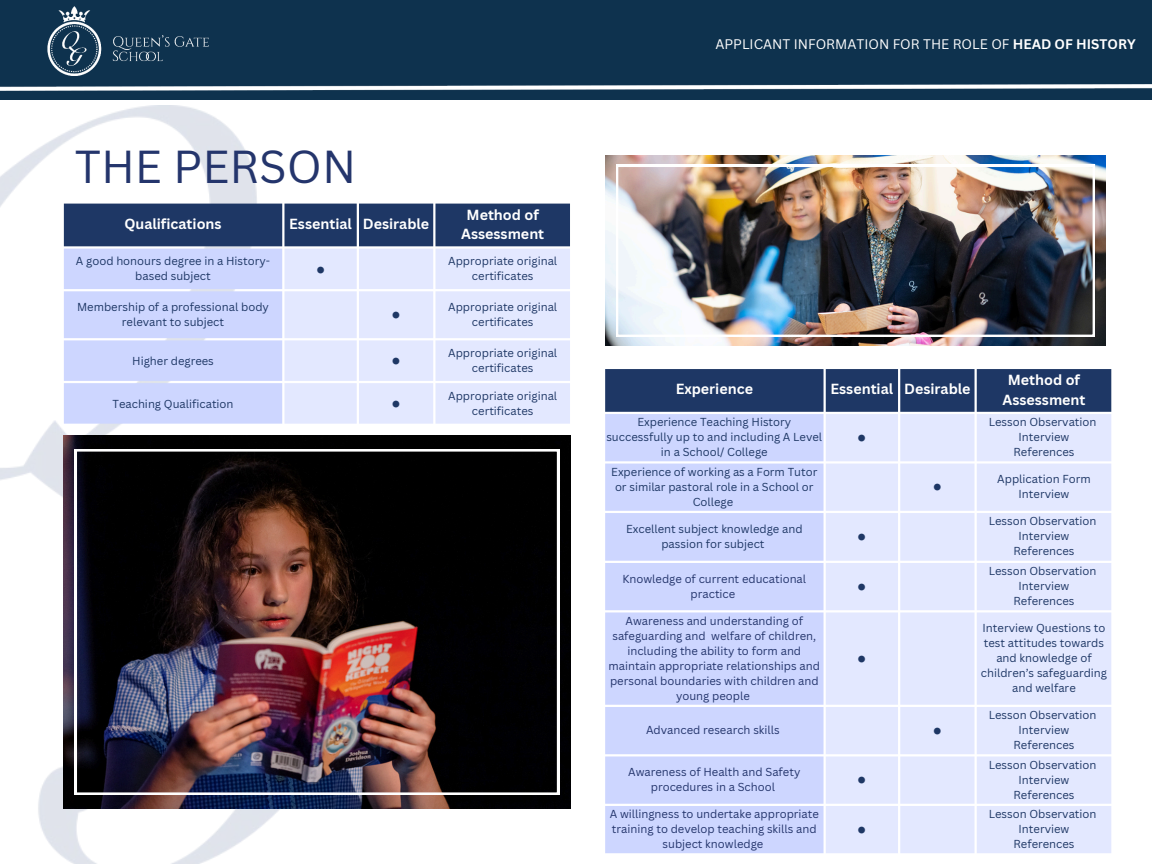
<style>
.page{position:relative;width:1152px;height:864px;background:#fff}
.page>*{position:absolute;margin:0;border:0;box-sizing:border-box;transform-origin:0 0}
.t1{font:45px "Canva Sans";color:#24356c}
.t2{font:25.5px "Canva Sans";color:#1e3765}
.t3{font:700 14.25px/19.6px "Canva Sans";color:#fff;text-align:center}
.t4{font:13.5px "Canva Sans";color:#fff}
.t5{font:11.25px/15px "Canva Sans";color:#1e3765;text-align:center}
.t6{font:11.25px/15px "Canva Sans";color:#24356c;text-align:center}
.s1{font-weight:700}
</style>
<div class="page">
<img style="left:0;top:106px;width:472px;height:758px">
<div style="left:0;top:0;width:1152px;height:100px;background:#0e324e"></div>
<img style="left:64px;top:436px;width:506px;height:372px">
<img style="left:605px;top:156px;width:501px;height:190px">
<div style="left:605px;top:369px;width:506px;height:43px;background:#1e3765"></div>
<div style="left:605px;top:414px;width:219px;height:439px;background:#cdd6ff"></div>
<div style="left:826px;top:414px;width:285px;height:439px;background:#e3e8ff"></div>
<img style="left:48px;top:7px;width:161px;height:69px">
<img style="left:75px;top:449px;width:484px;height:346px">
<img style="left:0;top:85px;width:1152px;height:5px">
<svg style="left:64px;top:204px;width:506px;height:220px;background:#92a1c9"></svg>
<svg style="left:284px;top:249px;width:286px;height:175px;background:#e4e9ff"></svg>
<img style="left:616px;top:165px;width:479px;height:172px">
<h1 class="t1" style="left:75px;top:140px;width:283px">THE PERSON</h1>
<p class="t3" style="left:124px;top:214px;width:99px">Qualifications</p>
<p class="t3" style="left:289px;top:214px;width:142px">Essential Desirable</p>
<p class="t3" style="left:461px;top:205px;width:85px">Method of<br>Assessment</p>
<p class="t5" style="left:76px;top:254px;width:196px">A good honours degree in a History&shy;based subject</p>
<h2 class="t2" style="left:316px;top:254px;width:11px">•</h2>
<p class="t5" style="left:448px;top:254px;width:111px">Appropriate original certificates</p>
<p class="t5" style="left:77px;top:299px;width:193px">Membership of a professional body relevant to subject</p>
<h2 class="t2" style="left:392px;top:300px;width:11px">•</h2>
<p class="t5" style="left:448px;top:299px;width:111px">Appropriate original certificates</p>
<p class="t5" style="left:132px;top:353px;width:83px">Higher degrees</p>
<h2 class="t2" style="left:392px;top:346px;width:11px">•</h2>
<p class="t5" style="left:448px;top:346px;width:111px">Appropriate original certificates</p>
<p class="t5" style="left:112px;top:396px;width:123px">Teaching Qualification</p>
<h2 class="t2" style="left:392px;top:389px;width:11px">•</h2>
<p class="t5" style="left:448px;top:388px;width:111px">Appropriate original certificates</p>
<p class="t4" style="left:715px;top:36px;width:422px">APPLICANT INFORMATION FOR THE ROLE OF <span class="s1">HEAD OF HISTORY</span></p>
<p class="t3" style="left:676px;top:380px;width:79px">Experience</p>
<p class="t3" style="left:830px;top:380px;width:142px">Essential Desirable</p>
<p class="t3" style="left:1002px;top:370px;width:85px">Method of<br>Assessment</p>
<p class="t5" style="left:606px;top:415px;width:217px">Experience Teaching History successfully up to and including A Level in a School/ College</p>
<p class="t5" style="left:989px;top:415px;width:109px">Lesson Observation<br>Interview<br>References</p>
<h2 class="t2" style="left:857px;top:423px;width:11px">•</h2>
<p class="t5" style="left:611px;top:464px;width:208px">Experience of working as a Form Tutor or similar pastoral role in a School or<br>College</p>
<p class="t5" style="left:626px;top:521px;width:178px">Excellent subject knowledge and passion for subject</p>
<h2 class="t2" style="left:857px;top:522px;width:11px">•</h2>
<p class="t6" style="left:622px;top:571px;width:185px">Knowledge of current educational practice</p>
<h2 class="t2" style="left:857px;top:571px;width:11px">•</h2>
<p class="t6" style="left:609px;top:613px;width:213px">Awareness and understanding of safeguarding and welfare of children, including the ability to form and maintain appropriate relationships and personal boundaries with children and young people</p>
<h2 class="t2" style="left:857px;top:643px;width:11px">•</h2>
<h2 class="t2" style="left:933px;top:472px;width:11px">•</h2>
<p class="t5" style="left:997px;top:472px;width:95px">Application Form<br>Interview</p>
<p class="t5" style="left:989px;top:514px;width:109px">Lesson Observation<br>Interview<br>References</p>
<p class="t5" style="left:989px;top:564px;width:109px">Lesson Observation<br>Interview<br>References</p>
<p class="t5" style="left:981px;top:621px;width:128px">Interview Questions to test attitudes towards and knowledge of children’s safeguarding and welfare</p>
<p class="t6" style="left:646px;top:723px;width:135px">Advanced research skills</p>
<h2 class="t2" style="left:933px;top:715px;width:11px">•</h2>
<p class="t6" style="left:628px;top:765px;width:174px">Awareness of Health and Safety procedures in a School</p>
<h2 class="t2" style="left:857px;top:765px;width:11px">•</h2>
<p class="t6" style="left:610px;top:807px;width:211px">A willingness to undertake appropriate training to develop teaching skills and subject knowledge</p>
<h2 class="t2" style="left:857px;top:814px;width:11px">•</h2>
<p class="t5" style="left:989px;top:708px;width:109px">Lesson Observation<br>Interview<br>References</p>
<p class="t5" style="left:989px;top:757px;width:109px">Lesson Observation<br>Interview<br>References</p>
<p class="t5" style="left:989px;top:807px;width:109px">Lesson Observation<br>Interview<br>References</p>
</div>
